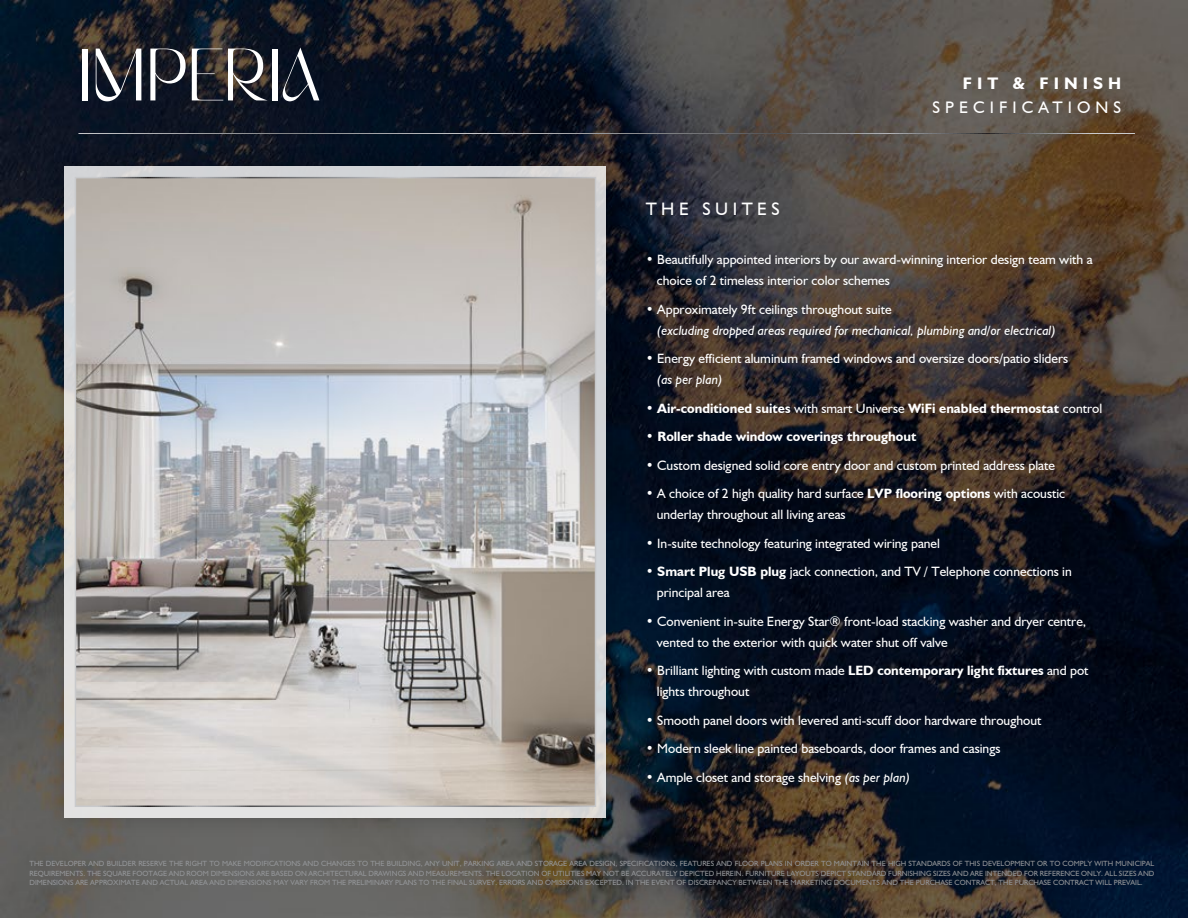
<style>
.page{position:relative;width:1188px;height:918px;background:#fff}
.page>*{position:absolute;margin:0;border:0;box-sizing:border-box;transform-origin:0 0}
.t1{font:18px "Humanist 521 BT";letter-spacing:.25em;color:#fff}
.t2{font:16.65px "Humanist 521 BT";letter-spacing:.3em;color:#fff}
.t3{font:700 16.65px "Humanist 521 BT";letter-spacing:.3em;color:#fff}
.t4{font:13.5px/21px "Humanist 521 BT";color:#fff}
.t5{font:700 13.5px "Humanist 521 BT";color:#fff}
.t6{font:italic 13.5px "Humanist 521 BT";color:#fff}
.t7{font:7.5px/9.3px "Humanist 521 BT";color:#939598;text-align:justify}
.s1{font-weight:400}
.s2{font-weight:700}
.s3{font-style:italic}
</style>
<div class="page">
<img style="left:0;top:0;width:1188px;height:918px">
<div style="left:82px;top:49px;width:5px;height:51px;background:#fff"></div>
<svg style="left:96px;top:49px;width:45px;height:52px"></svg>
<svg style="left:150px;top:49px;width:36px;height:51px"></svg>
<svg style="left:192px;top:49px;width:76px;height:51px"></svg>
<div style="left:272px;top:49px;width:5px;height:51px;background:#fff"></div>
<svg style="left:283px;top:47px;width:36px;height:54px;background:#39404d"></svg>
<hr style="left:78px;top:133px;width:1057px;height:1px;background:#fff">
<img style="left:37px;top:137px;width:598px;height:710px">
<div style="left:65px;top:166px;width:541px;height:652px;background:#d7d7d9"></div>
<img style="left:78px;top:180px;width:515px;height:624px">
<div style="left:75px;top:177px;width:521px;height:630px;border:2px solid #fff"></div>
<h1 class="t1" style="left:646px;top:198px;width:136px">THE SUITES</h1>
<p class="t3" style="left:963px;top:73px;width:160px">FIT &amp; FINISH</p>
<p class="t2" style="left:932px;top:97px;width:190px">SPECIFICATIONS</p>
<p class="t4" style="left:657px;top:249px;width:437px;text-indent:-11px">• Beautifully appointed interiors by our award-winning interior design team with a choice of 2 timeless interior color schemes</p>
<p class="t4" style="left:646px;top:298px;width:247px">• Approximately 9ft ceilings throughout suite</p>
<p class="t6" style="left:657px;top:322px;width:401px">(excluding dropped areas required for mechanical, plumbing and/or electrical)</p>
<p class="t4" style="left:646px;top:348px;width:424px">• Energy efficient aluminum framed windows and oversize doors/patio sliders</p>
<p class="t6" style="left:657px;top:371px;width:67px">(as per plan)</p>
<p class="t5" style="left:646px;top:400px;width:458px"><span class="s1">•</span> Air-conditioned suites <span class="s1">with smart Universe</span> WiFi enabled thermostat <span class="s1">control</span></p>
<p class="t5" style="left:646px;top:428px;width:272px">• Roller shade window coverings throughout</p>
<p class="t4" style="left:646px;top:454px;width:411px">• Custom designed solid core entry door and custom printed address plate</p>
<p class="t4" style="left:657px;top:483px;width:410px;text-indent:-11px">• A choice of 2 high quality hard surface <span class="s2">LVP flooring options</span> with acoustic underlay throughout all living areas</p>
<p class="t4" style="left:646px;top:532px;width:296px">• In-suite technology featuring integrated wiring panel</p>
<p class="t4" style="left:657px;top:561px;width:417px;text-indent:-11px">• <span class="s2">Smart Plug USB plug</span> jack connection, and TV / Telephone connections in principal area</p>
<p class="t4" style="left:657px;top:610px;width:431px;text-indent:-11px">• Convenient in-suite Energy Star® front-load stacking washer and dryer centre, vented to the exterior with quick water shut off valve</p>
<p class="t4" style="left:657px;top:660px;width:433px;text-indent:-11px">• Brilliant lighting with custom made <span class="s2">LED contemporary light fixtures</span> and pot lights throughout</p>
<p class="t4" style="left:646px;top:709px;width:397px">• Smooth panel doors with levered anti-scuff door hardware throughout</p>
<p class="t4" style="left:646px;top:738px;width:356px">• Modern sleek line painted baseboards, door frames and casings</p>
<p class="t4" style="left:646px;top:766px;width:266px">• Ample closet and storage shelving <span class="s3">(as per plan)</span></p>
<p class="t7" style="left:29px;top:859px;width:1126px">THE DEVELOPER AND BUILDER RESERVE THE RIGHT TO MAKE MODIFICATIONS AND CHANGES TO THE BUILDING, ANY UNIT, PARKING AREA AND STORAGE AREA DESIGN, SPECIFICATIONS, FEATURES AND FLOOR PLANS IN ORDER TO MAINTAIN THE HIGH STANDARDS OF THIS DEVELOPMENT OR TO COMPLY WITH MUNICIPAL REQUIREMENTS. THE SQUARE FOOTAGE AND ROOM DIMENSIONS ARE BASED ON ARCHITECTURAL DRAWINGS AND MEASUREMENTS. THE LOCATION OF UTILITIES MAY NOT BE ACCURATELY DEPICTED HEREIN. FURNITURE LAYOUTS DEPICT STANDARD FURNISHING SIZES AND ARE INTENDED FOR REFERENCE ONLY. ALL SIZES AND DIMENSIONS ARE APPROXIMATE AND ACTUAL AREA AND DIMENSIONS MAY VARY FROM THE PRELIMINARY PLANS TO THE FINAL SURVEY. ERRORS AND OMISSIONS EXCEPTED. IN THE EVENT OF DISCREPANCY BETWEEN THE MARKETING DOCUMENTS AND THE PURCHASE CONTRACT, THE PURCHASE CONTRACT WILL PREVAIL.</p>
</div>
